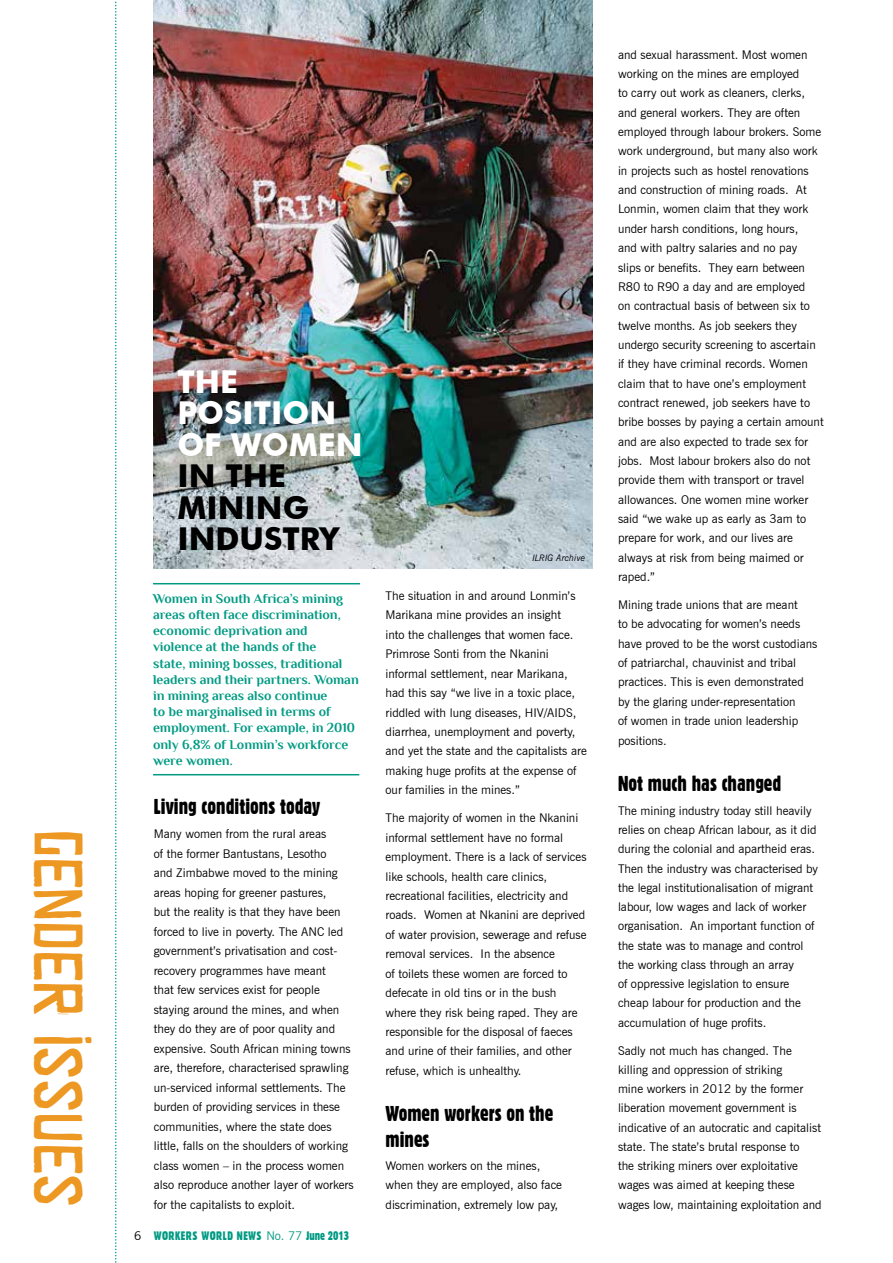
<style>
.page{position:relative;width:893px;height:1263px;background:#fff}
.page>*{position:absolute;margin:0;border:0;box-sizing:border-box;transform-origin:0 0}
.t1{font:45px "Pizz HH Extra Condensed";color:#ec9822}
.t2{font:700 31.5px/31.5px "Futura BT";color:#000}
.t3{font:700 31.5px/31.5px "Futura BT";color:#fff}
.t4{font:21px/25.2px "Gothic 821 Condensed BT";color:#000}
.t5{font:700 13.5px/16.2px "Philosopher";color:#009a83}
.t6{font:12px/19.5px "News Gothic BT";color:#000}
.t7{font:12px "Gothic 821 Condensed BT";letter-spacing:.04em;color:#009a83}
.t8{font:italic 9px "News Gothic BT";color:#000}
.s1{font-family:"News Gothic BT";color:#000}
.s2{font-family:"News Gothic BT"}
</style>
<div class="page">
<svg style="left:115px;top:1px;width:2px;height:1262px"></svg>
<img style="left:153px;top:0;width:439px;height:569px">
<hr style="left:153px;top:583px;width:207px;height:1px;background:#009a83">
<hr style="left:153px;top:774px;width:206px;height:1px;background:#009a83">
<h1 class="t1" style="left:77px;top:833px;width:379px;rotate:90deg">Gender issues</h1>
<h2 class="t3" style="left:177px;top:366px;width:187px">THE<br>POSITION<br>OF WOMEN</h2>
<h2 class="t2" style="left:177px;top:460px;width:163px">IN THE<br>MINING<br>INDUSTRY</h2>
<p class="t8" style="left:532px;top:552px;width:54px">ILRIG Archive</p>
<p class="t5" style="left:153px;top:590px;width:207px">Women in South Africa’s mining areas often face discrimination, economic deprivation and violence at the hands of the<br>state, mining bosses, traditional leaders and their partners. Woman in mining areas also continue<br>to be marginalised in terms of employment. For example, in 2010 only 6,8% of Lonmin’s workforce were women.</p>
<p class="t6" style="left:386px;top:586px;width:203px">The situation in and around Lonmin’s Marikana mine provides an insight<br>into the challenges that women face.<br>Primrose Sonti from the Nkanini informal settlement, near Marikana, had this say “we live in a toxic place, riddled with lung diseases, HIV/AIDS, diarrhea, unemployment and poverty, and yet the state and the capitalists are making huge profits at the expense of our families in the mines.”</p>
<p class="t6" style="left:386px;top:808px;width:203px">The majority of women in the Nkanini informal settlement have no formal employment. There is a lack of services like schools, health care clinics, recreational facilities, electricity and roads. Women at Nkanini are deprived of water provision, sewerage and refuse removal services. In the absence<br>of toilets these women are forced to defecate in old tins or in the bush where they risk being raped. They are responsible for the disposal of faeces and urine of their families, and other refuse, which is unhealthy.</p>
<h3 class="t4" style="left:386px;top:1101px;width:169px">Women workers on the mines</h3>
<p class="t6" style="left:386px;top:1156px;width:178px">Women workers on the mines, when they are employed, also face discrimination, extremely low pay,</p>
<h3 class="t4" style="left:154px;top:794px;width:168px">Living conditions today</h3>
<p class="t6" style="left:154px;top:824px;width:201px">Many women from the rural areas<br>of the former Bantustans, Lesotho<br>and Zimbabwe moved to the mining areas hoping for greener pastures,<br>but the reality is that they have been forced to live in poverty. The ANC led government’s privatisation and cost&shy;recovery programmes have meant<br>that few services exist for people staying around the mines, and when they do they are of poor quality and expensive. South African mining towns are, therefore, characterised sprawling un-serviced informal settlements. The burden of providing services in these communities, where the state does little, falls on the shoulders of working class women – in the process women also reproduce another layer of workers for the capitalists to exploit.</p>
<p class="t7" style="left:134px;top:1229px;width:217px"><span class="s1">6</span> WORKERS WORLD NEWS <span class="s2">No. 77</span> June 2013</p>
<p class="t6" style="left:618px;top:45px;width:207px">and sexual harassment. Most women working on the mines are employed<br>to carry out work as cleaners, clerks, and general workers. They are often employed through labour brokers. Some work underground, but many also work in projects such as hostel renovations and construction of mining roads. At Lonmin, women claim that they work under harsh conditions, long hours,<br>and with paltry salaries and no pay<br>slips or benefits. They earn between R80 to R90 a day and are employed<br>on contractual basis of between six to twelve months. As job seekers they undergo security screening to ascertain if they have criminal records. Women claim that to have one’s employment contract renewed, job seekers have to bribe bosses by paying a certain amount and are also expected to trade sex for jobs. Most labour brokers also do not provide them with transport or travel allowances. One women mine worker said “we wake up as early as 3am to prepare for work, and our lives are always at risk from being maimed or raped.”</p>
<p class="t6" style="left:618px;top:595px;width:201px">Mining trade unions that are meant<br>to be advocating for women’s needs have proved to be the worst custodians of patriarchal, chauvinist and tribal practices. This is even demonstrated by the glaring under-representation<br>of women in trade union leadership positions.</p>
<h3 class="t4" style="left:618px;top:771px;width:165px">Not much has changed</h3>
<p class="t6" style="left:618px;top:801px;width:202px">The mining industry today still heavily relies on cheap African labour, as it did during the colonial and apartheid eras.<br>Then the industry was characterised by the legal institutionalisation of migrant labour, low wages and lack of worker organisation. An important function of the state was to manage and control the working class through an array<br>of oppressive legislation to ensure cheap labour for production and the accumulation of huge profits.</p>
<p class="t6" style="left:618px;top:1040px;width:205px">Sadly not much has changed. The killing and oppression of striking<br>mine workers in 2012 by the former liberation movement government is indicative of an autocratic and capitalist state. The state’s brutal response to<br>the striking miners over exploitative wages was aimed at keeping these wages low, maintaining exploitation and</p>
</div>
